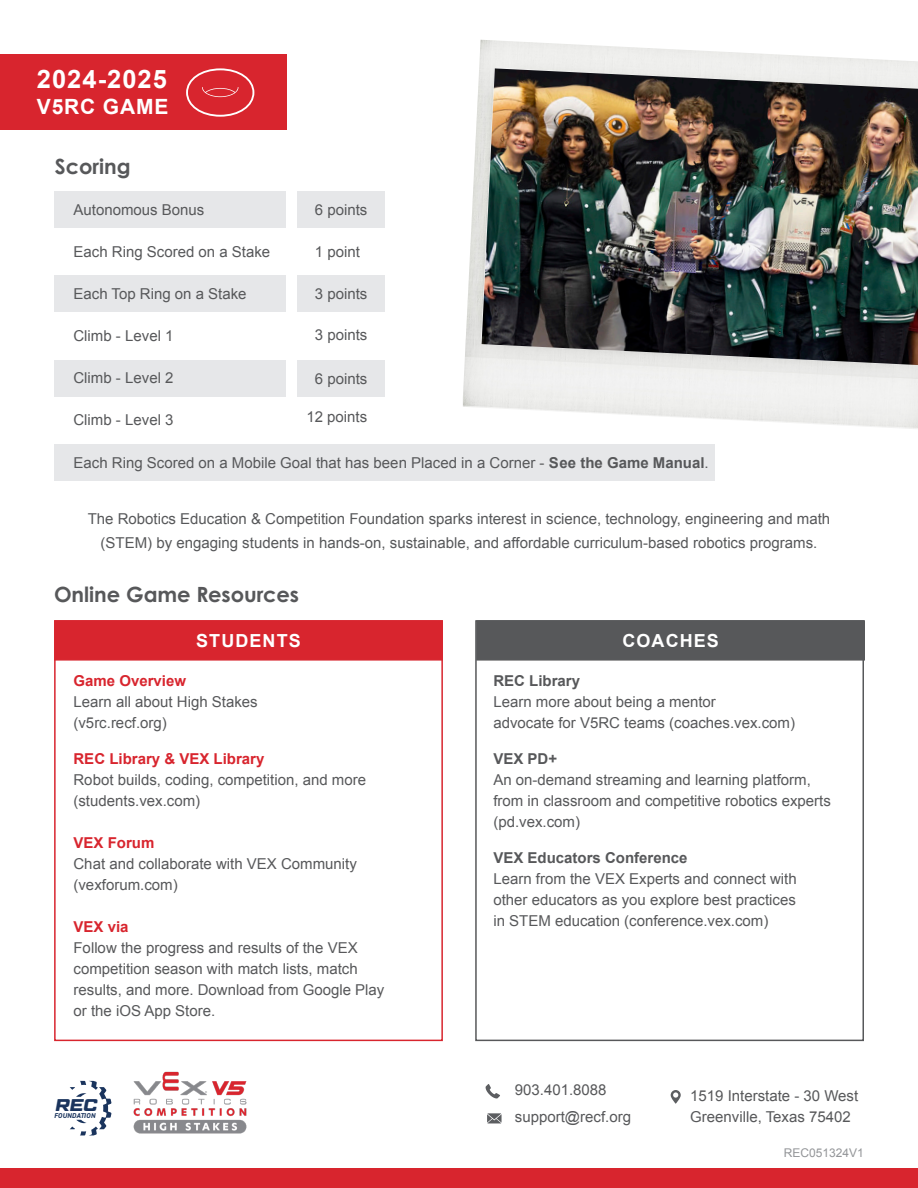
<style>
.page{position:relative;width:918px;height:1188px;background:#fff}
.page>*{position:absolute;margin:0;border:0;box-sizing:border-box;transform-origin:0 0}
.t1{font:700 25.5px "Arial";letter-spacing:.04em;color:#fff}
.t2{font:700 21px "Century Gothic Pro";color:#57585a}
.t3{font:700 21px "Arial";letter-spacing:.04em;color:#fff}
.t4{font:700 18px "Arial";letter-spacing:.06em;color:#fff}
.t5{font:italic 700 16.95px "Geom Graphic";color:#1a345d}
.t6{font:15px/21px "Arial";color:#57585a}
.t7{font:700 15px "Arial";color:#57585a}
.t8{font:700 15px "Arial";color:#d8252e}
.t9{font:12px "Arial";color:#939598}
.t10{font:italic 700 7.05px "DIN2014";letter-spacing:.015em;color:#1a345d}
.s1{font-weight:700}
.s2{font-weight:700;color:#d8252e}
</style>
<div class="page">
<div style="left:54px;top:620px;width:389px;height:41px;background:#d8252e;border:2px solid #d8252e"></div>
<div style="left:54px;top:620px;width:389px;height:421px;border:2px solid #d8252e"></div>
<div style="left:55px;top:191px;width:231px;height:37px;background:#e6e7e9"></div>
<div style="left:55px;top:275px;width:231px;height:37px;background:#e6e7e9"></div>
<div style="left:55px;top:360px;width:231px;height:37px;background:#e6e7e9"></div>
<div style="left:55px;top:445px;width:660px;height:36px;background:#e6e7e9"></div>
<div style="left:297px;top:191px;width:88px;height:37px;background:#e6e7e9"></div>
<div style="left:297px;top:275px;width:88px;height:37px;background:#e6e7e9"></div>
<div style="left:297px;top:360px;width:88px;height:37px;background:#e6e7e9"></div>
<svg style="left:69px;top:1081px;width:42px;height:54px"></svg>
<img style="left:133px;top:1071px;width:114px;height:63px">
<div style="left:476px;top:620px;width:389px;height:41px;background:#57585a;border:2px solid #57585a"></div>
<div style="left:475px;top:620px;width:389px;height:421px;border:2px solid #57585a"></div>
<img style="left:470px;top:40px;width:212px;height:203px">
<img style="left:463px;top:243px;width:296px;height:178px">
<img style="left:482px;top:68px;width:436px;height:297px">
<div style="left:0;top:54px;width:286px;height:76px;background:#d8252e"></div>
<svg style="left:186px;top:68px;width:68px;height:49px"></svg>
<div style="left:0;top:1168px;width:918px;height:20px;background:#d8252e"></div>
<svg style="left:486px;top:1084px;width:14px;height:14px"></svg>
<svg style="left:487px;top:1113px;width:15px;height:10px"></svg>
<svg style="left:671px;top:1090px;width:10px;height:14px"></svg>
<p class="t1" style="left:37px;top:63px;width:132px">2024-2025</p>
<p class="t3" style="left:37px;top:92px;width:133px">V5RC GAME</p>
<p class="t1" style="left:80px;top:63px;width:16px">3</p>
<p class="t1" style="left:151px;top:63px;width:16px">4</p>
<p class="t2" style="left:55px;top:154px;width:77px">Scoring</p>
<p class="t6" style="left:74px;top:199px;width:132px">Autonomous Bonus</p>
<p class="t6" style="left:74px;top:241px;width:198px">Each Ring Scored on a Stake</p>
<p class="t6" style="left:74px;top:283px;width:175px">Each Top Ring on a Stake</p>
<p class="t6" style="left:74px;top:325px;width:102px">Climb - Level 1</p>
<p class="t6" style="left:74px;top:367px;width:102px">Climb - Level 2</p>
<p class="t6" style="left:74px;top:409px;width:102px">Climb - Level 3</p>
<p class="t6" style="left:315px;top:199px;width:54px">6 points</p>
<p class="t6" style="left:315px;top:241px;width:47px">1 point</p>
<p class="t6" style="left:315px;top:284px;width:54px">3 points</p>
<p class="t6" style="left:315px;top:325px;width:54px">3 points</p>
<p class="t6" style="left:315px;top:368px;width:54px">6 points</p>
<p class="t6" style="left:306px;top:407px;width:62px">12 points</p>
<p class="t6" style="left:74px;top:453px;width:637px">Each Ring Scored on a Mobile Goal that has been Placed in a Corner - <span class="s1">See the Game Manual</span>.</p>
<p class="t6" style="left:88px;top:506px;width:744px;line-height:24px;text-align:center">The Robotics Education &amp; Competition Foundation sparks interest in science, technology, engineering and math (STEM) by engaging students in hands-on, sustainable, and affordable curriculum-based robotics programs.</p>
<p class="t2" style="left:54px;top:582px;width:247px">Online Game Resources</p>
<p class="t4" style="left:196px;top:629px;width:106px">STUDENTS</p>
<p class="t4" style="left:622px;top:629px;width:98px">COACHES</p>
<p class="t6" style="left:74px;top:670px;width:186px"><span class="s2">Game Overview<br></span>Learn all about High Stakes (v5rc.recf.org)</p>
<p class="t8" style="left:74px;top:749px;width:192px">REC Library &amp; VEX Library</p>
<p class="t6" style="left:74px;top:769px;width:294px">Robot builds, coding, competition, and more (students.vex.com)</p>
<p class="t8" style="left:74px;top:833px;width:82px">VEX Forum</p>
<p class="t6" style="left:74px;top:853px;width:285px">Chat and collaborate with VEX Community (vexforum.com)</p>
<p class="t8" style="left:74px;top:917px;width:57px">VEX via</p>
<p class="t6" style="left:74px;top:937px;width:312px">Follow the progress and results of the VEX competition season with match lists, match results, and more. Download from Google Play or the iOS App Store.</p>
<p class="t5" style="left:55px;top:1095px;width:44px">REC</p>
<p class="t10" style="left:54px;top:1110px;width:43px">FOUNDATION</p>
<p class="t7" style="left:493px;top:671px;width:88px">REC Library</p>
<p class="t6" style="left:493px;top:691px;width:224px">Learn more about being a mentor</p>
<p class="t6" style="left:493px;top:712px;width:303px">advocate for V5RC teams (coaches.vex.com)</p>
<p class="t7" style="left:493px;top:749px;width:65px">VEX PD+</p>
<p class="t6" style="left:493px;top:769px;width:339px">An on-demand streaming and learning platform, from in classroom and competitive robotics experts (pd.vex.com)</p>
<p class="t7" style="left:493px;top:848px;width:196px">VEX Educators Conference</p>
<p class="t6" style="left:493px;top:868px;width:305px;text-align:justify">Learn from the VEX Experts and connect with other educators as you explore best practices in STEM education (conference.vex.com)</p>
<p class="t6" style="left:515px;top:1079px;width:93px">903.401.8088</p>
<p class="t6" style="left:515px;top:1106px;width:118px">support@recf.org</p>
<p class="t6" style="left:690px;top:1085px;width:170px">1519 Interstate - 30 West</p>
<p class="t6" style="left:690px;top:1106px;width:162px">Greenville, Texas 75402</p>
<p class="t9" style="left:784px;top:1144px;width:82px">REC051324V1</p>
</div>
